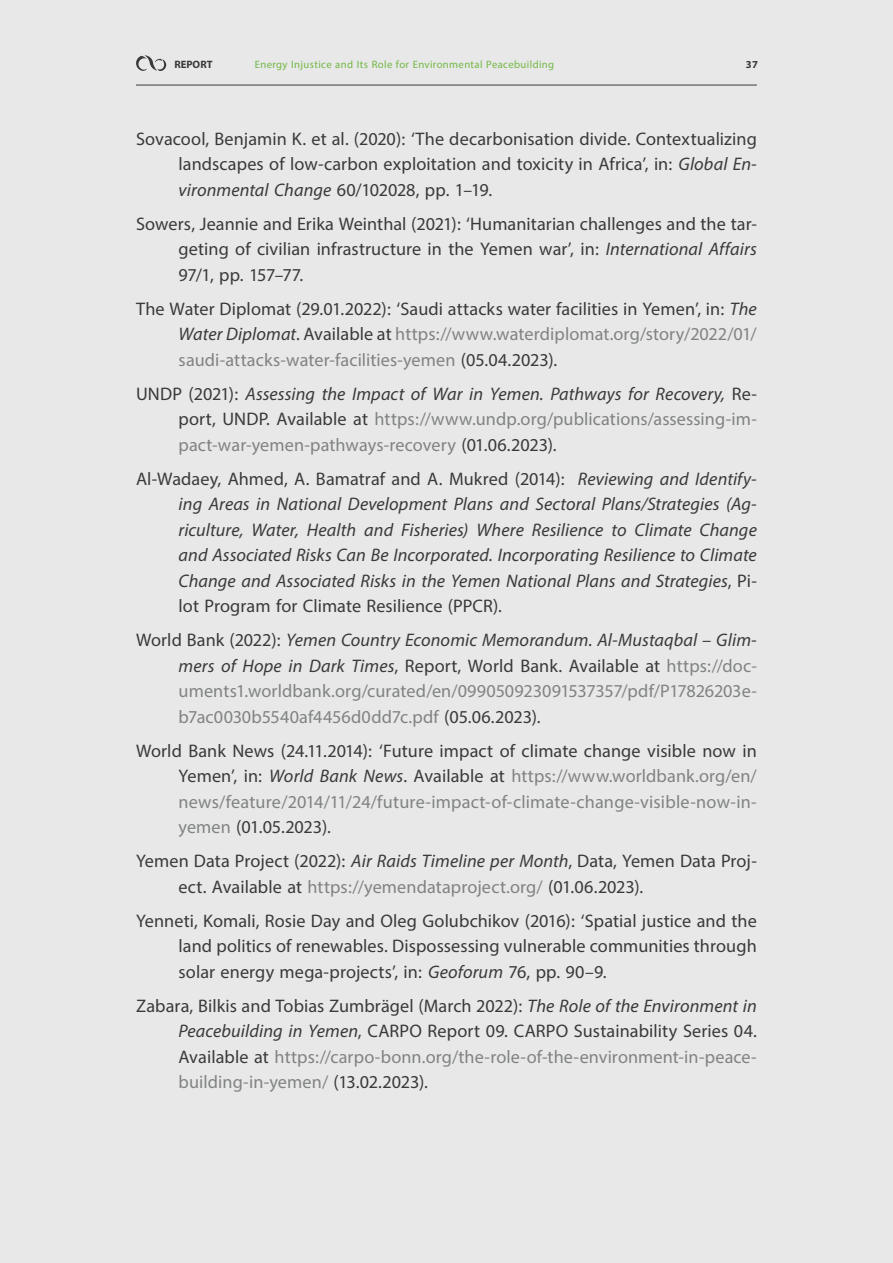
<style>
.page{position:relative;width:893px;height:1263px;background:#e8e8e8}
.page>*{position:absolute;margin:0;border:0;box-sizing:border-box;transform-origin:0 0}
.t1{font:25.5px/25.5px "Myriad Arabic";letter-spacing:.005em;color:#393a39;text-align:justify}
.t2{font:25.5px/25.5px "Myriad Arabic";letter-spacing:.005em;color:#818383;text-align:justify}
.t3{font:italic 25.5px/25.5px "Myriad Arabic";letter-spacing:.005em;color:#393a39;text-align:justify}
.t4{font:15px "Myriad Arabic";letter-spacing:.025em;color:#72b745}
.t5{font:700 15px "Myriad Arabic";color:#393a39}
.s1{font-style:italic}
.s2{color:#818383}
.s3{color:#393a39}
.s4{font-style:italic;color:#393a39}
.s5{font-style:normal}
</style>
<div class="page">
<hr style="left:136px;top:85px;width:621px;height:1px;background:#393a39">
<svg style="left:136px;top:55px;width:30px;height:16px"></svg>
<p class="t5" style="left:174px;top:54px;width:40px">REPORT</p>
<p class="t4" style="left:255px;top:54px;width:301px">Energy Injustice and Its Role for Environmental Peacebuilding</p>
<p class="t5" style="left:746px;top:54px;width:14px">37</p>
<p class="t1" style="left:179px;top:126px;width:580px;text-indent:-43px">Sovacool, Benjamin K. et al. (2020): ‘The decarbonisation divide. Contextualizing landscapes of low-carbon exploitation and toxicity in Africa’, in: <span class="s1">Global En&shy;vironmental Change</span> 60/102028, pp. 1–19.</p>
<p class="t1" style="left:179px;top:211px;width:580px;text-indent:-43px">Sowers, Jeannie and Erika Weinthal (2021): ‘Humanitarian challenges and the tar&shy;geting of civilian infrastructure in the Yemen war’, in: <span class="s1">International Affairs </span>97/1, pp. 157–77.</p>
<p class="t1" style="left:179px;top:296px;width:580px;text-indent:-43px">The Water Diplomat (29.01.2022): ‘Saudi attacks water facilities in Yemen’, in: <span class="s1">The Water Diplomat</span>. Available at <span class="s2">https://www.waterdiplomat.org/story/2022/01/ saudi-attacks-water-facilities-yemen</span> (05.04.2023).</p>
<p class="t2" style="left:179px;top:381px;width:580px;text-indent:-43px"><span class="s3">UNDP (2021):</span> <span class="s4">Assessing the Impact of War in Yemen. Pathways for Recovery,</span> <span class="s3">Re&shy;port, UNDP. Available at</span> https://www.undp.org/publications/assessing-im&shy;pact-war-yemen-pathways-recovery <span class="s3">(01.06.2023).</span></p>
<p class="t3" style="left:179px;top:466px;width:580px;text-indent:-43px"><span class="s5">Al-Wadaey, Ahmed, A. Bamatraf and A. Mukred (2014):</span> Reviewing and Identify&shy;ing Areas in National Development Plans and Sectoral Plans/Strategies (Ag&shy;riculture, Water, Health and Fisheries) Where Resilience to Climate Change and Associated Risks Can Be Incorporated. Incorporating Resilience to Climate Change and Associated Risks in the Yemen National Plans and Strategies<span class="s5">, Pi&shy;lot Program for Climate Resilience (PPCR).</span></p>
<p class="t2" style="left:179px;top:628px;width:580px;text-indent:-43px"><span class="s3">World Bank (2022):</span> <span class="s4">Yemen Country Economic Memorandum. Al-Mustaqbal – Glim&shy;mers of Hope in Dark Times</span><span class="s3">, Report, World Bank. Available at</span> https://doc&shy;uments1.worldbank.org/curated/en/099050923091537357/pdf/P17826203e&shy;b7ac0030b5540af4456d0dd7c.pdf <span class="s3">(05.06.2023).</span></p>
<p class="t2" style="left:179px;top:738px;width:580px;text-indent:-43px"><span class="s3">World Bank News (24.11.2014): ‘Future impact of climate change visible now in Yemen’, in:</span> <span class="s4">World Bank News</span><span class="s3">. Available at</span> https://www.worldbank.org/en/ news/feature/2014/11/24/future-impact-of-climate-change-visible-now-in&shy;yemen <span class="s3">(01.05.2023).</span></p>
<p class="t1" style="left:179px;top:849px;width:580px;text-indent:-43px">Yemen Data Project (2022): <span class="s1">Air Raids Timeline per Month</span>, Data, Yemen Data Proj&shy;ect. Available at <span class="s2">https://yemendataproject.org/</span> (01.06.2023).</p>
<p class="t1" style="left:179px;top:908px;width:580px;text-indent:-43px">Yenneti, Komali, Rosie Day and Oleg Golubchikov (2016): ‘Spatial justice and the land politics of renewables. Dispossessing vulnerable communities through solar energy mega-projects’, in: <span class="s1">Geoforum</span> 76, pp. 90–9.</p>
<p class="t1" style="left:179px;top:993px;width:580px;text-indent:-43px">Zabara, Bilkis and Tobias Zumbrägel (March 2022): <span class="s1">The Role of the Environment in Peacebuilding in Yemen</span>, CARPO Report 09. CARPO Sustainability Series 04.<br>Available at <span class="s2">https://carpo-bonn.org/the-role-of-the-environment-in-peace&shy;building-in-yemen/</span> (13.02.2023).</p>
</div>
